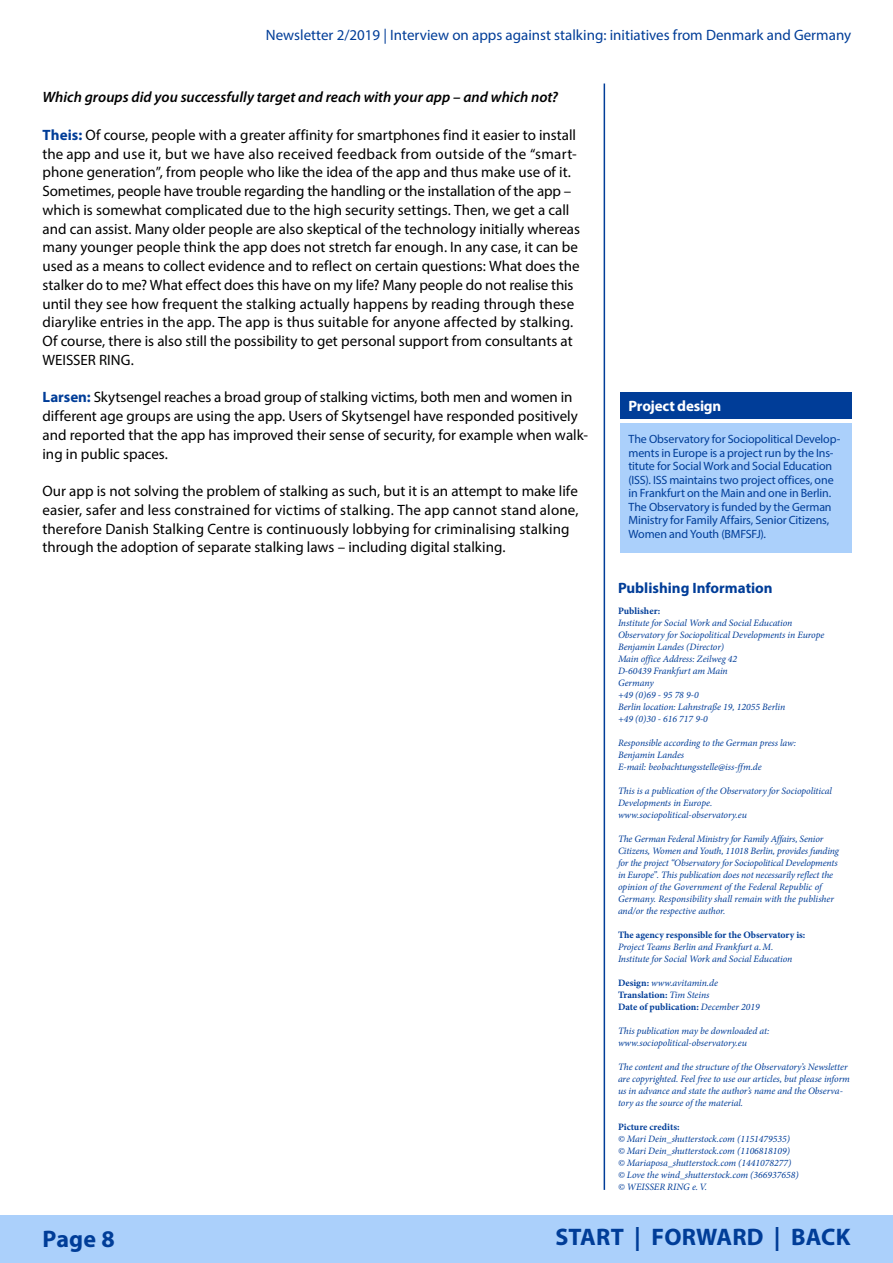
<style>
.page{position:relative;width:893px;height:1263px;background:#fff}
.page>*{position:absolute;margin:0;border:0;box-sizing:border-box;transform-origin:0 0}
.t1{font:700 24px "Myriad Pro";letter-spacing:.01em;color:#003d98}
.t2{font:15px/18.8px "Myriad Pro";color:#000}
.t3{font:15px "Myriad Pro";color:#003d98}
.t4{font:italic 600 15px "Myriad Pro";letter-spacing:.005em;color:#000}
.t5{font:700 15px "Myriad Pro";color:#003d98}
.t6{font:700 15px "Myriad Pro";letter-spacing:-.015em;color:#fff}
.t7{font:12px/13.5px "Myriad Pro";letter-spacing:-.01em;color:#003d98}
.t8{font:italic 9.75px/12px "Minion Pro";letter-spacing:-.01em;color:#003d98}
.t9{font:700 9.75px "Minion Pro";color:#003d98}
.s1{font-weight:700;color:#003d98}
.s2{font-weight:700;font-style:normal}
.s3{font-weight:400;font-style:italic}
</style>
<div class="page">
<hr style="left:604px;top:84px;width:1px;height:1106px;background:#003d98">
<div style="left:0;top:1215px;width:893px;height:48px;background:#abd0fb"></div>
<div style="left:620px;top:423px;width:231px;height:130px;background:#abd0fb"></div>
<div style="left:620px;top:392px;width:231px;height:27px;background:#003d98"></div>
<p class="t3" style="left:266px;top:26px;width:587px">Newsletter 2/2019 | Interview on apps against stalking: initiatives from Denmark and Germany</p>
<p class="t4" style="left:43px;top:88px;width:517px">Which groups did you successfully target and reach with your app – and which not?</p>
<p class="t2" style="left:43px;top:125px;width:539px"><span class="s1">Theis:</span> Of course, people with a greater affinity for smartphones find it easier to install the app and use it, but we have also received feedback from outside of the “smart&shy;phone generation”, from people who like the idea of the app and thus make use of it.<br>Sometimes, people have trouble regarding the handling or the installation of the app – which is somewhat complicated due to the high security settings. Then, we get a call and can assist. Many older people are also skeptical of the technology initially whereas many younger people think the app does not stretch far enough. In any case, it can be used as a means to collect evidence and to reflect on certain questions: What does the stalker do to me? What effect does this have on my life? Many people do not realise this until they see how frequent the stalking actually happens by reading through these diarylike entries in the app. The app is thus suitable for anyone affected by stalking.<br>Of course, there is also still the possibility to get personal support from consultants at WEISSER RING.</p>
<p class="t2" style="left:43px;top:388px;width:547px"><span class="s1">Larsen:</span> Skytsengel reaches a broad group of stalking victims, both men and women in different age groups are using the app. Users of Skytsengel have responded positively and reported that the app has improved their sense of security, for example when walk&shy;ing in public spaces.</p>
<p class="t2" style="left:43px;top:481px;width:538px">Our app is not solving the problem of stalking as such, but it is an attempt to make life easier, safer and less constrained for victims of stalking. The app cannot stand alone, therefore Danish Stalking Centre is continuously lobbying for criminalising stalking through the adoption of separate stalking laws – including digital stalking.</p>
<p class="t6" style="left:628px;top:396px;width:94px">Project design</p>
<p class="t7" style="left:628px;top:432px;width:213px">The Observatory for Sociopolitical Develop&shy;ments in Europe is a project run by the Ins&shy;titute for Social Work and Social Education (ISS). ISS maintains two project offices, one in Frankfurt on the Main and one in Berlin.<br>The Observatory is funded by the German Ministry for Family Affairs, Senior Citizens, Women and Youth (BMFSFJ).</p>
<h2 class="t5" style="left:618px;top:578px;width:156px">Publishing Information</h2>
<p class="t9" style="left:618px;top:604px;width:44px">Publisher:</p>
<p class="t8" style="left:618px;top:616px;width:176px">Institute for Social Work and Social Education</p>
<p class="t8" style="left:618px;top:628px;width:208px">Observatory for Sociopolitical Developments in Europe</p>
<p class="t8" style="left:618px;top:640px;width:108px">Benjamin Landes (Director)</p>
<p class="t8" style="left:618px;top:652px;width:121px">Main office Address: Zeilweg 42</p>
<p class="t8" style="left:618px;top:664px;width:111px">D-60439 Frankfurt am Main</p>
<p class="t8" style="left:618px;top:676px;width:37px">Germany</p>
<p class="t8" style="left:618px;top:688px;width:82px">+49 (0)69 - 95 78 9-0</p>
<p class="t8" style="left:618px;top:700px;width:169px">Berlin location: Lahnstraße 19, 12055 Berlin</p>
<p class="t8" style="left:618px;top:712px;width:91px">+49 (0)30 - 616 717 9-0</p>
<p class="t8" style="left:618px;top:736px;width:180px">Responsible according to the German press law:<br>Benjamin Landes</p>
<p class="t8" style="left:618px;top:760px;width:145px">E-mail: beobachtungsstelle@iss-ffm.de</p>
<p class="t8" style="left:618px;top:784px;width:215px">This is a publication of the Observatory for Sociopolitical<br>Developments in Europe.</p>
<p class="t8" style="left:618px;top:808px;width:130px">www.sociopolitical-observatory.eu</p>
<p class="t8" style="left:618px;top:832px;width:222px">The German Federal Ministry for Family Affairs, Senior Citizens, Women and Youth, 11018 Berlin, provides funding for the project “Observatory for Sociopolitical Developments in Europe”. This publication does not necessarily reflect the opinion of the Government of the Federal Republic of Germany. Responsibility shall remain with the publisher and/or the respective author.</p>
<p class="t9" style="left:618px;top:928px;width:189px">The agency responsible for the Observatory is:</p>
<p class="t8" style="left:618px;top:940px;width:157px">Project Teams Berlin and Frankfurt a.M.</p>
<p class="t8" style="left:618px;top:952px;width:176px">Institute for Social Work and Social Education</p>
<p class="t8" style="left:618px;top:976px;width:102px"><span class="s2">Design:</span> www.avitamin.de</p>
<p class="t9" style="left:618px;top:988px;width:93px">Translation: <span class="s3">Tim Steins</span></p>
<p class="t9" style="left:618px;top:1000px;width:143px">Date of publication: <span class="s3">December 2019</span></p>
<p class="t8" style="left:618px;top:1024px;width:153px">This publication may be downloaded at: www.sociopolitical-observatory.eu</p>
<p class="t8" style="left:618px;top:1060px;width:233px">The content and the structure of the Observatory’s Newsletter are copyrighted. Feel free to use our articles, but please inform us in advance and state the author’s name and the Observa&shy;tory as the source of the material.</p>
<p class="t9" style="left:618px;top:1120px;width:63px">Picture credits:</p>
<p class="t8" style="left:618px;top:1132px;width:174px">© Mari Dein_shutterstock.com (1151479535)</p>
<p class="t8" style="left:618px;top:1144px;width:174px">© Mari Dein_shutterstock.com (1106818109)</p>
<p class="t8" style="left:618px;top:1156px;width:175px">© Mariaposa_shutterstock.com (1441078277)</p>
<p class="t8" style="left:618px;top:1168px;width:182px">© Love the wind_shutterstock.com (366937658)</p>
<p class="t8" style="left:618px;top:1180px;width:91px">© WEISSER RING e.V.</p>
<h1 class="t1" style="left:43px;top:1223px;width:74px">Page 8</h1>
<p class="t1" style="left:555px;top:1222px;width:297px">START | FORWARD | BACK</p>
</div>
